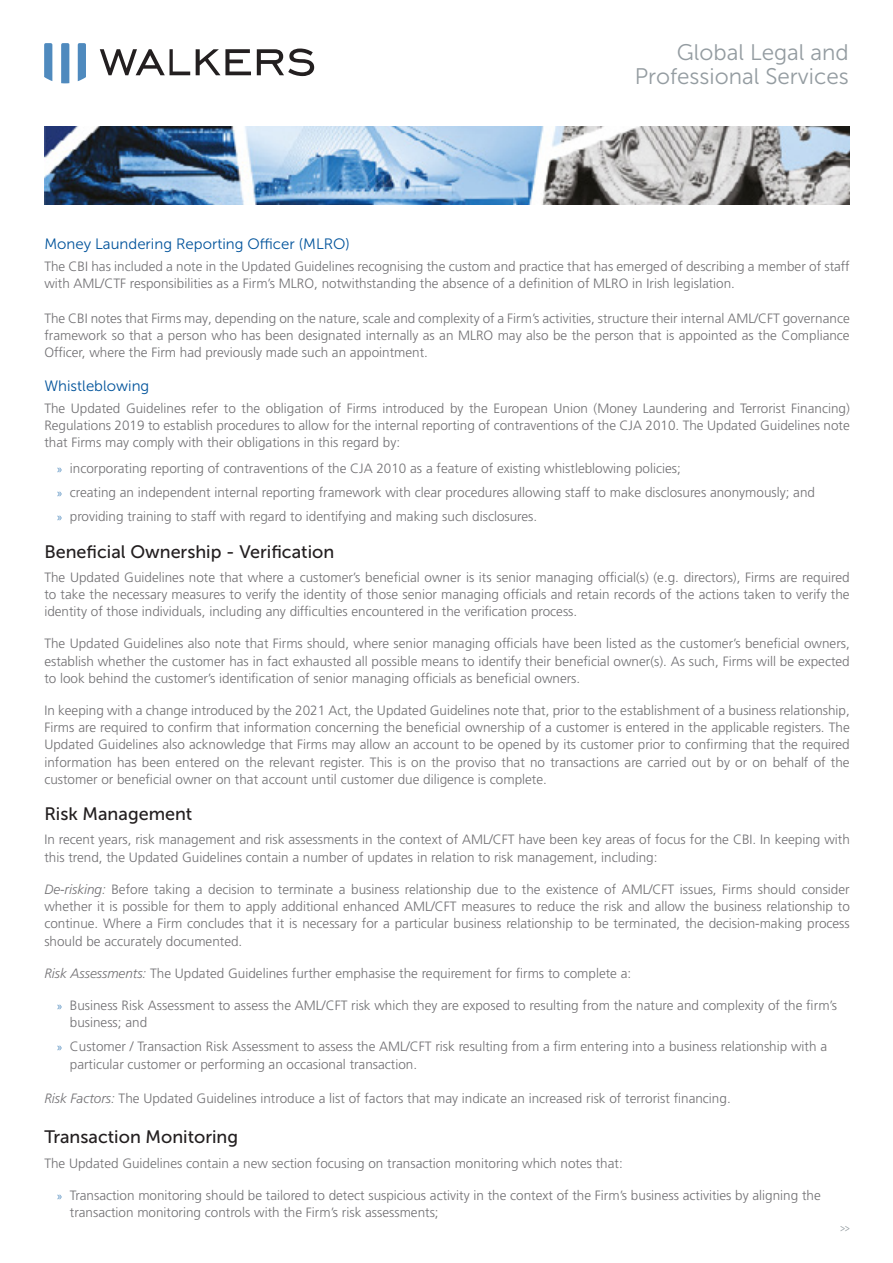
<style>
.page{position:relative;width:893px;height:1263px;background:#fff}
.page>*{position:absolute;margin:0;border:0;box-sizing:border-box;transform-origin:0 0}
.t1{font:22.5px/24px "Museo Sans 300";color:#949ca1;text-align:right}
.t2{font:18px "Museo Sans 500";color:#231f20}
.t3{font:15px "Museo Sans 300";color:#00539b}
.t4{font:300 13.5px/17.2px "Frutiger LT Pro";color:#717073}
.t5{font:12px "Museo Sans 300";color:#949ca1;scale:.75 1}
.s1{font-family:"Myriad Pro";font-weight:400;font-size:12px;color:#4f8abe}
.s2{font-style:italic}
</style>
<div class="page">
<svg style="left:100px;top:49px;width:90px;height:26px"></svg>
<svg style="left:196px;top:49px;width:55px;height:26px"></svg>
<svg style="left:257px;top:49px;width:57px;height:27px"></svg>
<svg style="left:44px;top:43px;width:8px;height:38px"></svg>
<svg style="left:61px;top:43px;width:8px;height:40px"></svg>
<svg style="left:78px;top:43px;width:8px;height:38px"></svg>
<img style="left:44px;top:127px;width:806px;height:78px">
<h1 class="t1" style="left:635px;top:40px;width:216px">Global Legal and<br>Professional Services</h1>
<p class="t3" style="left:44px;top:236px;width:307px">Money Laundering Reporting Officer (MLRO)</p>
<p class="t4" style="left:44px;top:258px;width:807px">The CBI has included a note in the Updated Guidelines recognising the custom and practice that has emerged of describing a member of staff with AML/CTF responsibilities as a Firm’s MLRO, notwithstanding the absence of a definition of MLRO in Irish legislation.</p>
<p class="t4" style="left:44px;top:309px;width:807px;text-align:justify">The CBI notes that Firms may, depending on the nature, scale and complexity of a Firm’s activities, structure their internal AML/CFT governance framework so that a person who has been designated internally as an MLRO may also be the person that is appointed as the Compliance Officer, where the Firm had previously made such an appointment.</p>
<p class="t3" style="left:44px;top:378px;width:106px">Whistleblowing</p>
<p class="t4" style="left:44px;top:400px;width:807px;text-align:justify">The Updated Guidelines refer to the obligation of Firms introduced by the European Union (Money Laundering and Terrorist Financing)<br>Regulations 2019 to establish procedures to allow for the internal reporting of contraventions of the CJA 2010. The Updated Guidelines note that Firms may comply with their obligations in this regard by:</p>
<p class="t4" style="left:57px;top:456px;width:759px;line-height:24px"><span class="s1">»</span> incorporating reporting of contraventions of the CJA 2010 as a feature of existing whistleblowing policies;<br><span class="s1">»</span> creating an independent internal reporting framework with clear procedures allowing staff to make disclosures anonymously; and <span class="s1">»</span> providing training to staff with regard to identifying and making such disclosures.</p>
<h2 class="t2" style="left:44px;top:541px;width:291px">Beneficial Ownership - Verification</h2>
<p class="t4" style="left:44px;top:568px;width:807px;text-align:justify">The Updated Guidelines note that where a customer’s beneficial owner is its senior managing official(s) (e.g. directors), Firms are required to take the necessary measures to verify the identity of those senior managing officials and retain records of the actions taken to verify the identity of those individuals, including any difficulties encountered in the verification process.</p>
<p class="t4" style="left:44px;top:635px;width:807px;text-align:justify">The Updated Guidelines also note that Firms should, where senior managing officials have been listed as the customer’s beneficial owners, establish whether the customer has in fact exhausted all possible means to identify their beneficial owner(s). As such, Firms will be expected to look behind the customer’s identification of senior managing officials as beneficial owners.</p>
<p class="t4" style="left:44px;top:702px;width:807px;text-align:justify">In keeping with a change introduced by the 2021 Act, the Updated Guidelines note that, prior to the establishment of a business relationship, Firms are required to confirm that information concerning the beneficial ownership of a customer is entered in the applicable registers. The Updated Guidelines also acknowledge that Firms may allow an account to be opened by its customer prior to confirming that the required information has been entered on the relevant register. This is on the proviso that no transactions are carried out by or on behalf of the customer or beneficial owner on that account until customer due diligence is complete.</p>
<h2 class="t2" style="left:44px;top:804px;width:150px">Risk Management</h2>
<p class="t4" style="left:44px;top:831px;width:807px">In recent years, risk management and risk assessments in the context of AML/CFT have been key areas of focus for the CBI. In keeping with this trend, the Updated Guidelines contain a number of updates in relation to risk management, including:</p>
<p class="t4" style="left:44px;top:880px;width:807px;text-align:justify"><span class="s2">De-risking:</span> Before taking a decision to terminate a business relationship due to the existence of AML/CFT issues, Firms should consider whether it is possible for them to apply additional enhanced AML/CFT measures to reduce the risk and allow the business relationship to continue. Where a Firm concludes that it is necessary for a particular business relationship to be terminated, the decision-making process should be accurately documented.</p>
<p class="t4" style="left:44px;top:964px;width:588px"><span class="s2">Risk Assessments:</span> The Updated Guidelines further emphasise the requirement for firms to complete a:</p>
<p class="t4" style="left:70px;top:997px;width:769px;text-indent:-13px"><span class="s1">»</span> Business Risk Assessment to assess the AML/CFT risk which they are exposed to resulting from the nature and complexity of the firm’s business; and</p>
<p class="t4" style="left:70px;top:1038px;width:759px;text-indent:-13px"><span class="s1">»</span> Customer / Transaction Risk Assessment to assess the AML/CFT risk resulting from a firm entering into a business relationship with a particular customer or performing an occasional transaction.</p>
<p class="t4" style="left:44px;top:1089px;width:688px"><span class="s2">Risk Factors:</span> The Updated Guidelines introduce a list of factors that may indicate an increased risk of terrorist financing.</p>
<h2 class="t2" style="left:44px;top:1127px;width:195px">Transaction Monitoring</h2>
<p class="t4" style="left:44px;top:1154px;width:580px">The Updated Guidelines contain a new section focusing on transaction monitoring which notes that:</p>
<p class="t4" style="left:70px;top:1186px;width:752px;text-indent:-13px"><span class="s1">»</span> Transaction monitoring should be tailored to detect suspicious activity in the context of the Firm’s business activities by aligning the transaction monitoring controls with the Firm’s risk assessments;</p>
<p class="t5" style="left:840px;top:1222px;width:15px">&gt;&gt;</p>
</div>
